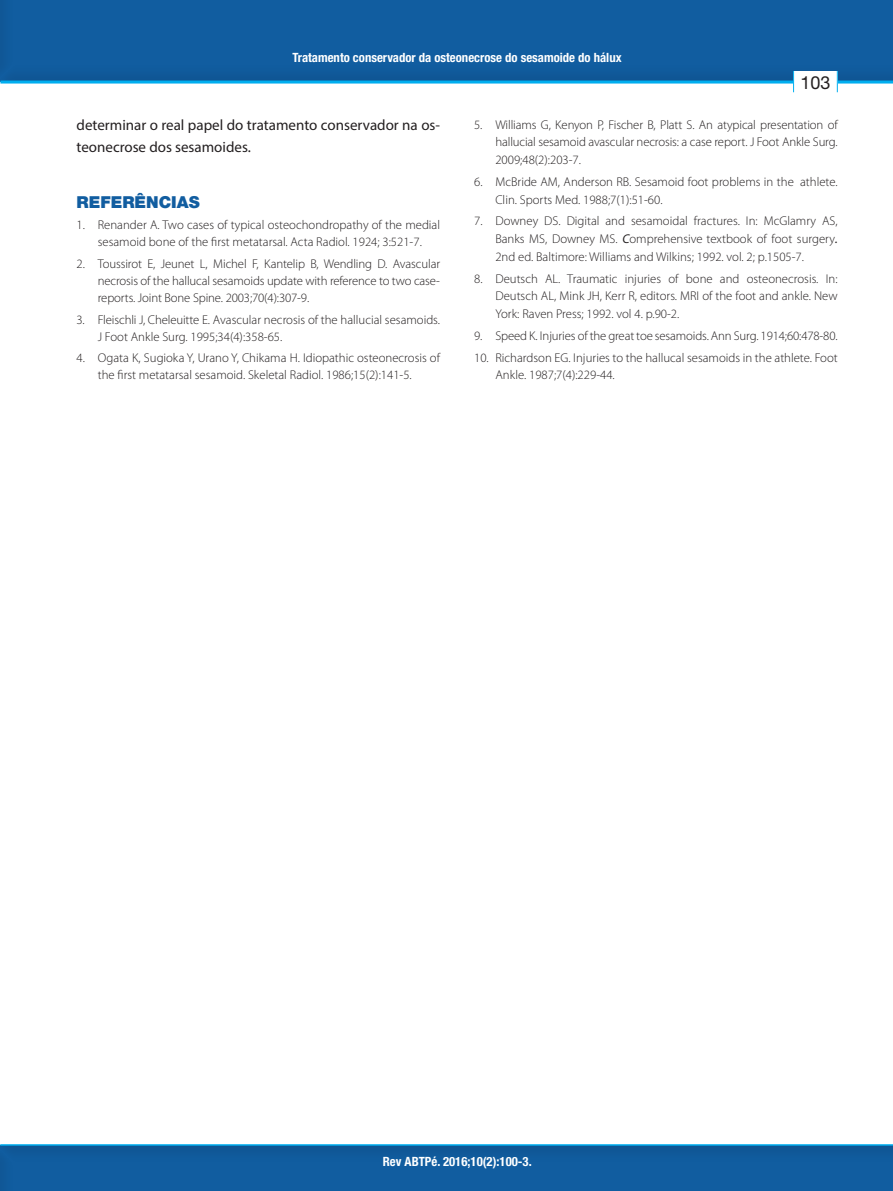
<style>
.page{position:relative;width:893px;height:1191px;background:#fff}
.page>*{position:absolute;margin:0;border:0;box-sizing:border-box;transform-origin:0 0}
.t1{font:18px "Helvetica Neue";color:#231f20}
.t2{font:900 16.5px "Helvetica Neue";color:#115da0}
.t3{font:15px/21.8px "Myriad Pro";color:#231f20}
.t4{font:300 12.75px/17.7px "Myriad Pro";color:#231f20;text-align:justify}
.t5{font:700 condensed 12.75px "Helvetica Neue";color:#fff}
.s1{font-weight:400;font-style:italic}
</style>
<div class="page">
<div style="left:0;top:0;width:893px;height:84px;background:#115da0"></div>
<hr style="left:0;top:81px;width:893px;height:3px;background:#00aeef">
<div style="left:793px;top:71px;width:45px;height:21px;background:#fff"></div>
<svg style="left:793px;top:71px;width:1px;height:21px"></svg>
<svg style="left:837px;top:71px;width:1px;height:21px"></svg>
<div style="left:0;top:1143px;width:893px;height:48px;background:#115da0"></div>
<hr style="left:0;top:1144px;width:893px;height:1px;background:#00aeef">
<p class="t5" style="left:293px;top:50px;width:330px">Tratamento conservador da osteonecrose do sesamoide do hálux</p>
<h1 class="t1" style="left:800px;top:72px;width:32px">103</h1>
<p class="t3" style="left:77px;top:114px;width:365px">determinar o real papel do tratamento conservador na os&shy;teonecrose dos sesamoides.</p>
<p class="t2" style="left:77px;top:192px;width:94px">REFERÊNCIAS</p>
<p class="t4" style="left:77px;top:217px;width:365px;line-height:17.1px;text-align:center">1. Renander A. Two cases of typical osteochondropathy of the medial sesamoid bone of the first metatarsal. Acta Radiol. 1924; 3:521-7.</p>
<p class="t4" style="left:98px;top:255px;width:344px;line-height:17.1px;text-indent:-21px">2. Toussirot E, Jeunet L, Michel F, Kantelip B, Wendling D. Avascular necrosis of the hallucal sesamoids update with reference to two case&shy;reports. Joint Bone Spine. 2003;70(4):307-9.</p>
<p class="t4" style="left:98px;top:311px;width:344px;line-height:17.1px;text-indent:-21px">3. Fleischli J, Cheleuitte E. Avascular necrosis of the hallucial sesamoids.<br>J Foot Ankle Surg. 1995;34(4):358-65.</p>
<p class="t4" style="left:77px;top:350px;width:365px;line-height:17.1px;text-align:center">4. Ogata K, Sugioka Y, Urano Y, Chikama H. Idiopathic osteonecrosis of the first metatarsal sesamoid. Skeletal Radiol. 1986;15(2):141-5.</p>
<p class="t4" style="left:495px;top:116px;width:344px;text-indent:-21px">5. Williams G, Kenyon P, Fischer B, Platt S. An atypical presentation of hallucial sesamoid avascular necrosis: a case report. J Foot Ankle Surg.<br>2009;48(2):203-7.</p>
<p class="t4" style="left:495px;top:173px;width:344px;text-indent:-21px">6. McBride AM, Anderson RB. Sesamoid foot problems in the athlete.<br>Clin. Sports Med. 1988;7(1):51-60.</p>
<p class="t4" style="left:495px;top:212px;width:344px;text-indent:-21px">7. Downey DS. Digital and sesamoidal fractures. In: McGlamry AS, Banks MS, Downey MS. <span class="s1">C</span>omprehensive textbook of foot surgery<span class="s1">.<br></span>2nd ed. Baltimore: Williams and Wilkins; 1992. vol. 2; p.1505-7.</p>
<p class="t4" style="left:495px;top:270px;width:344px;text-indent:-21px">8. Deutsch AL. Traumatic injuries of bone and osteonecrosis. In:<br>Deutsch AL, Mink JH, Kerr R, editors. MRI of the foot and ankle. New York: Raven Press; 1992. vol 4. p.90-2.</p>
<p class="t4" style="left:474px;top:327px;width:365px">9. Speed K. Injuries of the great toe sesamoids. Ann Surg. 1914;60:478-80.</p>
<p class="t4" style="left:495px;top:349px;width:344px;text-indent:-21px">10. Richardson EG. Injuries to the hallucal sesamoids in the athlete. Foot<br>Ankle. 1987;7(4):229-44.</p>
<p class="t5" style="left:383px;top:1153px;width:150px">Rev ABTPé. 2016;10(2):100-3.</p>
</div>
